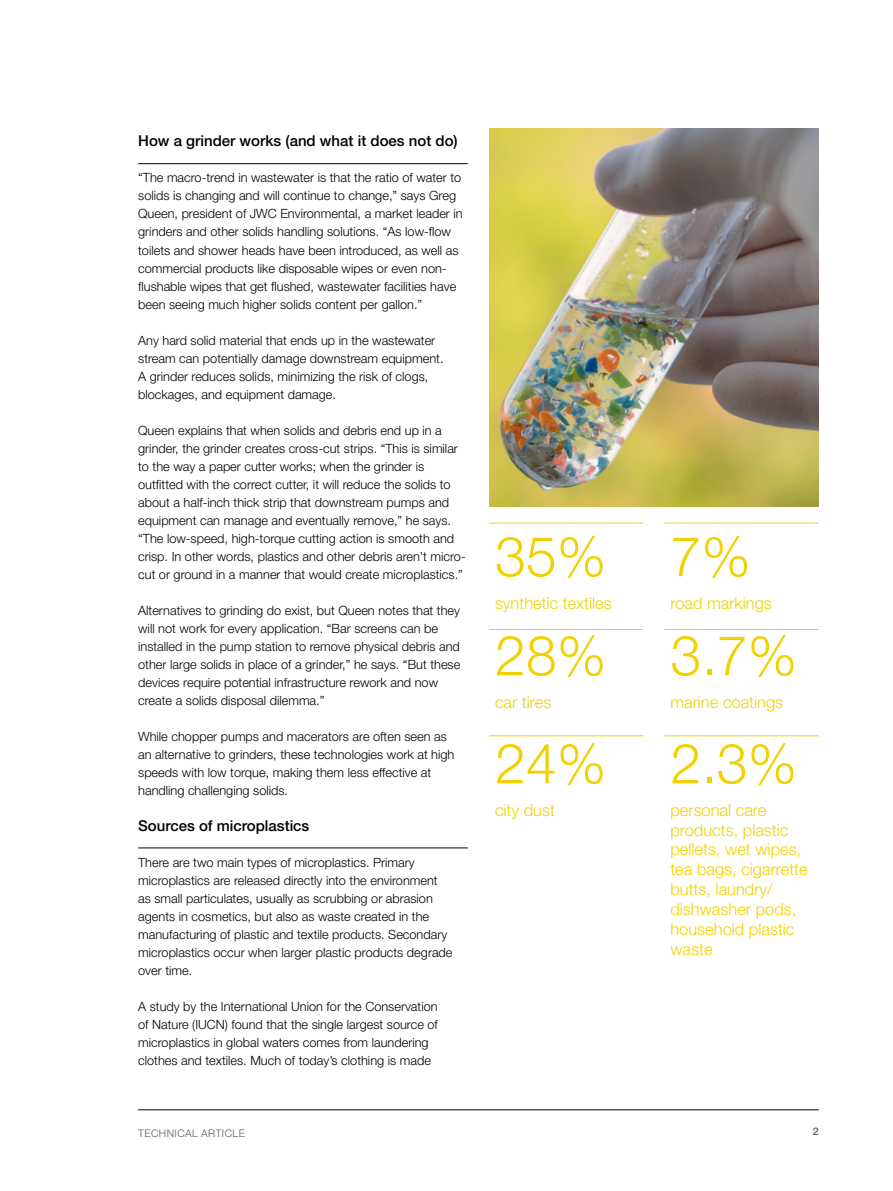
<style>
.page{position:relative;width:893px;height:1191px;background:#fff}
.page>*{position:absolute;margin:0;border:0;box-sizing:border-box;transform-origin:0 0}
.t1{font:300 55.5px "Helvetica Neue LT Pro";color:#f2d100}
.t2{font:300 16.5px/19.8px "Helvetica Neue LT Pro";color:#f2d100}
.Subtitle_10_pt{font:500 15px "Helvetica Neue LT Pro";color:#000}
.Body_text_8_5pt{font:300 12.75px/18px "Helvetica Neue LT Pro";color:#000}
.t3{font:300 10.5px "Helvetica Neue LT Pro";letter-spacing:.04em;color:#5c5c5b}
.t4{font:500 10.5px "Helvetica Neue LT Pro";color:#5c5c5b}
</style>
<div class="page">
<hr style="left:138px;top:1109px;width:681px;height:1px;background:#000">
<hr style="left:138px;top:163px;width:330px;height:1px;background:#000">
<hr style="left:138px;top:847px;width:330px;height:1px;background:#000">
<img style="left:489px;top:128px;width:330px;height:378px">
<hr style="left:489px;top:523px;width:154px;height:1px;background:#f2d100">
<hr style="left:664px;top:523px;width:155px;height:1px;background:#f2d100">
<hr style="left:489px;top:629px;width:154px;height:1px;background:#f2d100">
<hr style="left:664px;top:629px;width:155px;height:1px;background:#f2d100">
<hr style="left:489px;top:735px;width:154px;height:1px;background:#f2d100">
<hr style="left:664px;top:735px;width:155px;height:1px;background:#f2d100">
<p class="Subtitle_10_pt" style="left:138px;top:132px;width:321px">How a grinder works (and what it does not do)</p>
<p class="Body_text_8_5pt" style="left:138px;top:169px;width:326px">“The macro-trend in wastewater is that the ratio of water to solids is changing and will continue to change,” says Greg Queen, president of JWC Environmental, a market leader in grinders and other solids handling solutions. “As low-flow toilets and shower heads have been introduced, as well as commercial products like disposable wipes or even non&shy;flushable wipes that get flushed, wastewater facilities have been seeing much higher solids content per gallon.”</p>
<p class="Body_text_8_5pt" style="left:138px;top:331px;width:307px">Any hard solid material that ends up in the wastewater stream can potentially damage downstream equipment.<br>A grinder reduces solids, minimizing the risk of clogs, blockages, and equipment damage.</p>
<p class="Body_text_8_5pt" style="left:138px;top:421px;width:329px">Queen explains that when solids and debris end up in a grinder, the grinder creates cross-cut strips. “This is similar to the way a paper cutter works; when the grinder is outfitted with the correct cutter, it will reduce the solids to about a half-inch thick strip that downstream pumps and equipment can manage and eventually remove,” he says. “The low-speed, high-torque cutting action is smooth and crisp. In other words, plastics and other debris aren’t micro&shy;cut or ground in a manner that would create microplastics.”</p>
<p class="Body_text_8_5pt" style="left:138px;top:601px;width:324px">Alternatives to grinding do exist, but Queen notes that they will not work for every application. “Bar screens can be installed in the pump station to remove physical debris and other large solids in place of a grinder,” he says. “But these devices require potential infrastructure rework and now create a solids disposal dilemma.”</p>
<p class="Body_text_8_5pt" style="left:138px;top:727px;width:318px">While chopper pumps and macerators are often seen as an alternative to grinders, these technologies work at high speeds with low torque, making them less effective at handling challenging solids.</p>
<p class="Subtitle_10_pt" style="left:138px;top:816px;width:173px">Sources of microplastics</p>
<p class="Body_text_8_5pt" style="left:138px;top:853px;width:316px">There are two main types of microplastics. Primary microplastics are released directly into the environment as small particulates, usually as scrubbing or abrasion agents in cosmetics, but also as waste created in the manufacturing of plastic and textile products. Secondary microplastics occur when larger plastic products degrade over time.</p>
<p class="Body_text_8_5pt" style="left:138px;top:997px;width:301px">A study by the International Union for the Conservation of Nature (IUCN) found that the single largest source of microplastics in global waters comes from laundering clothes and textiles. Much of today’s clothing is made</p>
<p class="t1" style="left:495px;top:522px;width:113px">35%</p>
<p class="t2" style="left:495px;top:592px;width:118px">synthetic textiles</p>
<p class="t1" style="left:495px;top:621px;width:113px">28%</p>
<p class="t2" style="left:495px;top:691px;width:58px">car tires</p>
<p class="t1" style="left:495px;top:729px;width:113px">24%</p>
<p class="t2" style="left:495px;top:799px;width:61px">city dust</p>
<p class="t1" style="left:670px;top:522px;width:82px">7%</p>
<p class="t2" style="left:670px;top:592px;width:103px">road markings</p>
<p class="t1" style="left:670px;top:621px;width:128px">3.7%</p>
<p class="t2" style="left:670px;top:691px;width:114px">marine coatings</p>
<p class="t1" style="left:670px;top:729px;width:128px">2.3%</p>
<p class="t2" style="left:670px;top:799px;width:139px">personal care products, plastic pellets, wet wipes, tea bags, cigarrette butts, laundry/ dishwasher pods, household plastic waste</p>
<p class="t3" style="left:138px;top:1126px;width:108px">TECHNICAL ARTICLE</p>
<p class="t4" style="left:813px;top:1124px;width:7px">2</p>
</div>
